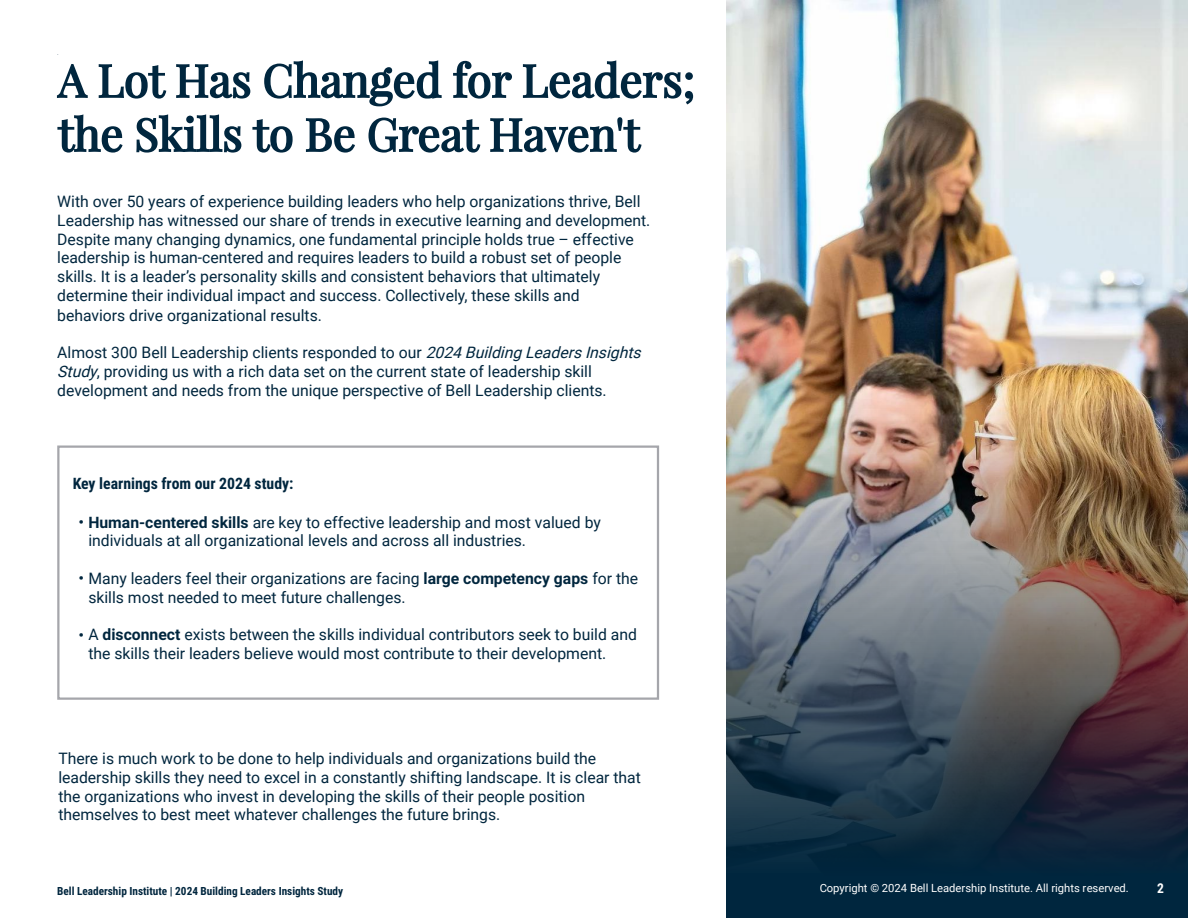
<style>
.page{position:relative;width:1188px;height:918px;background:#fff}
.page>*{position:absolute;margin:0;border:0;box-sizing:border-box;transform-origin:0 0}
.t1{font:15.75px/18.9px "Roboto";color:#00263e}
.t2{font:700 15.75px "Roboto Condensed";color:#00263e}
.t3{font:700 13.5px "Roboto Condensed";color:#fff}
.t4{font:700 11.25px "Roboto Condensed";color:#00263e}
.t5{font:11.25px "Roboto";color:#fff}
.s1{font-style:italic}
.s2{font-family:"Arial";font-size:14.25px}
.s3{font-weight:700}
</style>
<div class="page">
<div style="left:57px;top:446px;width:602px;height:254px;border:2px solid #a5a6ab"></div>
<img style="left:727px;top:0;width:461px;height:403px">
<img style="left:727px;top:403px;width:461px;height:515px">
<svg style="left:57px;top:60px;width:636px;height:46px"></svg>
<svg style="left:57px;top:114px;width:585px;height:39px"></svg>
<p class="t1" style="left:57px;top:192px;width:595px">With over 50 years of experience building leaders who help organizations thrive, Bell Leadership has witnessed our share of trends in executive learning and development.<br>Despite many changing dynamics, one fundamental principle holds true – effective leadership is human-centered and requires leaders to build a robust set of people skills. It is a leader’s personality skills and consistent behaviors that ultimately determine their individual impact and success. Collectively, these skills and behaviors drive organizational results.</p>
<p class="t1" style="left:57px;top:343px;width:590px">Almost 300 Bell Leadership clients responded to our <span class="s1">2024 Building LeadersInsights<br>Study</span>, providing us with a rich data set on the current state of leadership skill development and needs from the unique perspective of Bell Leadership clients.</p>
<p class="t2" style="left:73px;top:475px;width:222px">Key learnings from our 2024 study:</p>
<p class="t1" style="left:88px;top:513px;width:514px;line-height:18px;text-indent:-9px"><span class="s2">•</span> <span class="s3">Human-centered skills</span> are key to effective leadership and most valued by individuals at all organizational levels and across all industries.</p>
<p class="t1" style="left:88px;top:569px;width:551px;text-indent:-9px"><span class="s2">•</span> Many leaders feel their organizations are facing <span class="s3">large competency gaps</span> for the skills most needed to meet future challenges.</p>
<p class="t1" style="left:88px;top:625px;width:550px;text-indent:-9px"><span class="s2">•</span> A <span class="s3">disconnect</span> exists between the skills individual contributors seek to build and the skills their leaders believe would most contribute to their development.</p>
<p class="t1" style="left:58px;top:749px;width:584px">There is much work to be done to help individuals and organizations build the leadership skills they need to excel in a constantly shifting landscape. It is clear that the organizations who invest in developing the skills of their people position themselves to best meet whatever challenges the future brings.</p>
<p class="t4" style="left:57px;top:885px;width:287px">Bell Leadership Institute | 2024 Building Leaders Insights Study</p>
<p class="t5" style="left:820px;top:882px;width:311px">Copyright © 2024 Bell Leadership Institute. All rights reserved.</p>
<p class="t3" style="left:1157px;top:881px;width:8px">2</p>
</div>
